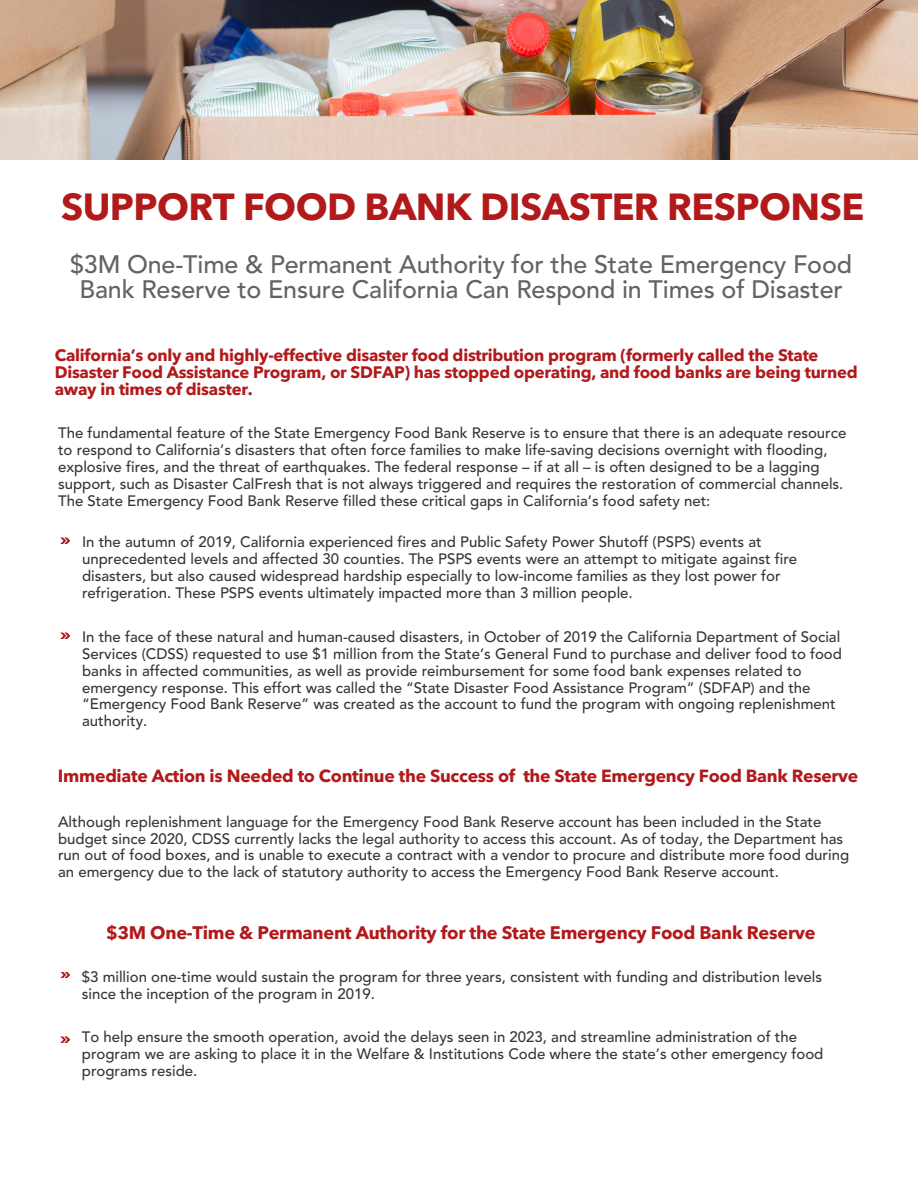
<style>
.page{position:relative;width:918px;height:1188px;background:#fff}
.page>*{position:absolute;margin:0;border:0;box-sizing:border-box;transform-origin:0 0}
.t1{font:700 37.65px "Avenir Next LT Pro";letter-spacing:-.015em;color:#b2191a}
.t2{font:500 25.05px/24.8px "Avenir LT Std";letter-spacing:-.005em;color:#626364;text-align:center}
.t3{font:700 18.15px "Avenir Next LT Pro";letter-spacing:-.015em;color:#b2191a}
.t4{font:700 17.55px "Avenir Next LT Pro";letter-spacing:-.015em;color:#b2191a}
.t5{font:700 16.65px/16.8px "Avenir Next LT Pro";letter-spacing:-.015em;color:#b2191a}
.t6{font:500 15px/16.8px "Avenir LT Std";color:#33383a}
</style>
<div class="page">
<svg style="left:60px;top:538px;width:10px;height:6px"></svg>
<svg style="left:60px;top:633px;width:10px;height:6px"></svg>
<svg style="left:60px;top:972px;width:10px;height:6px"></svg>
<svg style="left:61px;top:1037px;width:9px;height:5px"></svg>
<img style="left:0;top:0;width:918px;height:160px">
<h1 class="t1" style="left:61px;top:183px;width:805px">SUPPORT FOOD BANK DISASTER RESPONSE</h1>
<h2 class="t2" style="left:70px;top:255px;width:784px">$3M One-Time &amp; Permanent Authority for the State Emergency Food<br>Bank Reserve to Ensure California Can Respond in Times of Disaster</h2>
<h3 class="t5" style="left:55px;top:347px;width:804px">California’s only and highly-effective disaster food distribution program (formerly called the State<br>Disaster Food Assistance Program, or SDFAP) has stopped operating, and food banks are being turned away in times of disaster.</h3>
<p class="t6" style="left:58px;top:426px;width:790px">The fundamental feature of the State Emergency Food Bank Reserve is to ensure that there is an adequate resource to respond to California’s disasters that often force families to make life-saving decisions overnight with flooding, explosive fires, and the threat of earthquakes. The federal response – if at all – is often designed to be a lagging support, such as Disaster CalFresh that is not always triggered and requires the restoration of commercial channels.<br>The State Emergency Food Bank Reserve filled these critical gaps in California’s food safety net:</p>
<p class="t6" style="left:82px;top:535px;width:717px">In the autumn of 2019, California experienced fires and Public Safety Power Shutoff (PSPS) events at unprecedented levels and affected 30 counties. The PSPS events were an attempt to mitigate against fire disasters, but also caused widespread hardship especially to low-income families as they lost power for refrigeration. These PSPS events ultimately impacted more than 3 million people.</p>
<p class="t6" style="left:82px;top:630px;width:761px">In the face of these natural and human-caused disasters, in October of 2019 the California Department of Social Services (CDSS) requested to use $1 million from the State’s General Fund to purchase and deliver food to food banks in affected communities, as well as provide reimbursement for some food bank expenses related to emergency response. This effort was called the “State Disaster Food Assistance Program” (SDFAP) and the “Emergency Food Bank Reserve” was created as the account to fund the program with ongoing replenishment authority.</p>
<p class="t4" style="left:58px;top:765px;width:802px">Immediate Action is Needed to Continue the Success of the State Emergency Food Bank Reserve</p>
<p class="t6" style="left:58px;top:814px;width:793px">Although replenishment language for the Emergency Food Bank Reserve account has been included in the State budget since 2020, CDSS currently lacks the legal authority to access this account. As of today, the Department has run out of food boxes, and is unable to execute a contract with a vendor to procure and distribute more food during an emergency due to the lack of statutory authority to access the Emergency Food Bank Reserve account.</p>
<h3 class="t3" style="left:106px;top:922px;width:711px">$3M One-Time &amp; Permanent Authority for the State Emergency Food Bank Reserve</h3>
<p class="t6" style="left:82px;top:969px;width:742px">$3 million one-time would sustain the program for three years, consistent with funding and distribution levels since the inception of the program in 2019.</p>
<h3 class="t6" style="left:82px;top:1030px;width:743px">To help ensure the smooth operation, avoid the delays seen in 2023, and streamline administration of the program we are asking to place it in the Welfare &amp; Institutions Code where the state’s other emergency food programs reside.</h3>
</div>
